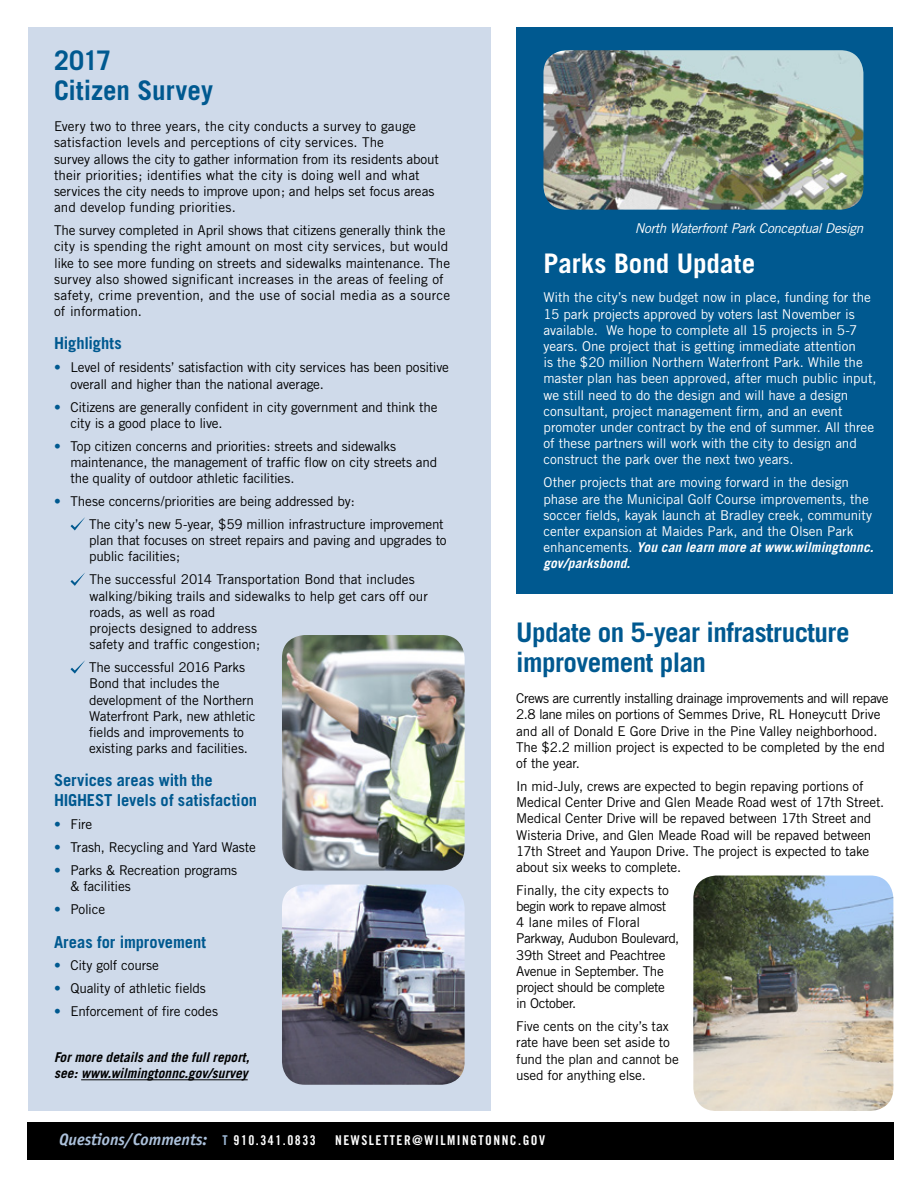
<style>
.page{position:relative;width:918px;height:1188px;background:#fff}
.page>*{position:absolute;margin:0;border:0;box-sizing:border-box;transform-origin:0 0}
.t1{font:700 27px/30px "Trade Gothic";letter-spacing:-.02em;color:#005990}
.t2{font:700 27px/30px "Trade Gothic";color:#005990}
.t3{font:700 27px "Trade Gothic";color:#fff}
.t4{font:700 16.5px/19.8px "Trade Gothic";letter-spacing:-.005em;color:#005990}
.t5{font:italic 700 16.5px "Officina San ITC";color:#acc1db}
.t6{font:13.5px/16.2px "Trade Gothic";letter-spacing:-.015em;color:#000}
.t7{font:13.5px/16.2px "Trade Gothic";letter-spacing:-.005em;color:#fff}
.t8{font:italic 700 13.5px/16.2px "Trade Gothic";color:#000}
.t9{font:italic 13.5px "Trade Gothic";letter-spacing:-.03em;color:#fff}
.t10{font:13.5px "Trade Gothic Bold Cond Twenty";letter-spacing:.11em;color:#fff}
.s1{color:#005990}
.s2{font-weight:700;font-style:italic}
.s3{font-family:"Trade Gothic Bold Cond Twenty";font-weight:400;font-style:normal;font-size:13.5px;color:#9eb8d5}
.s4{font-family:"Trade Gothic Bold Cond Twenty";font-weight:400;font-style:normal;font-size:13.5px;color:#fff}
</style>
<div class="page">
<div style="left:28px;top:27px;width:462px;height:1084px;background:#cfdaea"></div>
<hr style="left:81px;top:1079px;width:167px;height:1px;background:#000">
<svg style="left:71px;top:517px;width:14px;height:14px"></svg>
<svg style="left:71px;top:573px;width:14px;height:13px"></svg>
<svg style="left:71px;top:660px;width:14px;height:14px"></svg>
<div style="left:516px;top:27px;width:377px;height:566px;background:#005990"></div>
<div style="left:27px;top:1123px;width:866px;height:37px;background:#000"></div>
<img style="left:543px;top:50px;width:320px;height:160px">
<img style="left:693px;top:876px;width:200px;height:235px">
<img style="left:282px;top:635px;width:183px;height:236px">
<img style="left:282px;top:885px;width:183px;height:200px">
<h1 class="t2" style="left:54px;top:45px;width:161px">2017<br>Citizen Survey</h1>
<p class="t6" style="left:54px;top:118px;width:386px">Every two to three years, the city conducts a survey to gauge satisfaction levels and perceptions of city services. The<br>survey allows the city to gather information from its residents about their priorities; identifies what the city is doing well and what services the city needs to improve upon; and helps set focus areas and develop funding priorities.</p>
<p class="t6" style="left:54px;top:222px;width:398px">The survey completed in April shows that citizens generally think the city is spending the right amount on most city services, but would like to see more funding on streets and sidewalks maintenance. The survey also showed significant increases in the areas of feeling of safety, crime prevention, and the use of social media as a source of information.</p>
<p class="t4" style="left:54px;top:333px;width:69px">Highlights</p>
<p class="t6" style="left:70px;top:359px;width:380px;text-indent:-16px"><span class="s1">•</span> Level of residents’ satisfaction with city services has been positive overall and higher than the national average.</p>
<p class="t6" style="left:70px;top:398px;width:368px;text-indent:-16px"><span class="s1">•</span> Citizens are generally confident in city government and think the city is a good place to live.</p>
<p class="t6" style="left:70px;top:438px;width:368px;text-indent:-16px"><span class="s1">•</span> Top citizen concerns and priorities: streets and sidewalks maintenance, the management of traffic flow on city streets and the quality of outdoor athletic facilities.</p>
<p class="t6" style="left:89px;top:490px;width:356px;line-height:23px;text-indent:-35px"><span class="s1">•</span> These concerns/priorities are being addressed by:<br>The city’s new 5-year, $59 million infrastructure improvement</p>
<p class="t6" style="left:89px;top:532px;width:359px">plan that focuses on street repairs and paving and upgrades to public facilities;</p>
<p class="t6" style="left:89px;top:571px;width:340px">The successful 2014 Transportation Bond that includes walking/biking trails and sidewalks to help get cars off our roads, as well as road<br>projects designed to address<br>safety and traffic congestion;</p>
<p class="t6" style="left:89px;top:659px;width:168px">The successful 2016 Parks<br>Bond that includes the development of the Northern<br>Waterfront Park, new athletic fields and improvements to existing parks and facilities.</p>
<p class="t4" style="left:54px;top:770px;width:205px">Services areas with the<br>HIGHEST levels of satisfaction</p>
<p class="t6" style="left:54px;top:816px;width:40px"><span class="s1">•</span> Fire</p>
<p class="t6" style="left:54px;top:839px;width:203px"><span class="s1">•</span> Trash, Recycling and Yard Waste</p>
<p class="t6" style="left:70px;top:862px;width:168px;text-indent:-16px"><span class="s1">•</span> Parks &amp; Recreation programs &amp; facilities</p>
<p class="t6" style="left:54px;top:901px;width:53px"><span class="s1">•</span> Police</p>
<p class="t4" style="left:54px;top:931px;width:154px">Areas for improvement</p>
<p class="t6" style="left:54px;top:957px;width:107px"><span class="s1">•</span> City golf course</p>
<p class="t6" style="left:54px;top:980px;width:153px"><span class="s1">•</span> Quality of athletic fields</p>
<p class="t6" style="left:54px;top:1003px;width:166px"><span class="s1">•</span> Enforcement of fire codes</p>
<p class="t8" style="left:54px;top:1049px;width:197px">For more details and the full report, see: www.wilmingtonnc.gov/survey</p>
<p class="t9" style="left:635px;top:220px;width:230px">North Waterfront Park Conceptual Design</p>
<h1 class="t3" style="left:543px;top:247px;width:213px">Parks Bond Update</h1>
<p class="t7" style="left:543px;top:289px;width:335px">With the city’s new budget now in place, funding for the 15 park projects approved by voters last November is available. We hope to complete all 15 projects in 5-7 years. One project that is getting immediate attention<br>is the $20 million Northern Waterfront Park. While the master plan has been approved, after much public input, we still need to do the design and will have a design consultant, project management firm, and an event promoter under contract by the end of summer. All three of these partners will work with the city to design and construct the park over the next two years.</p>
<p class="t7" style="left:543px;top:474px;width:332px">Other projects that are moving forward in the design phase are the Municipal Golf Course improvements, the soccer fields, kayak launch at Bradley creek, community center expansion at Maides Park, and the Olsen Park enhancements. <span class="s2">You can learn more at www.wilmingtonnc. gov/parksbond.</span></p>
<h1 class="t1" style="left:516px;top:617px;width:335px">Update on 5-year infrastructure improvement plan</h1>
<p class="t6" style="left:516px;top:690px;width:374px">Crews are currently installing drainage improvements and will repave 2.8 lane miles on portions of Semmes Drive, RL Honeycutt Drive and all of Donald E Gore Drive in the Pine Valley neighborhood.<br>The $2.2 million project is expected to be completed by the end of the year.</p>
<p class="t6" style="left:516px;top:778px;width:370px">In mid-July, crews are expected to begin repaving portions of Medical Center Drive and Glen Meade Road west of 17th Street.<br>Medical Center Drive will be repaved between 17th Street and Wisteria Drive, and Glen Meade Road will be repaved between 17th Street and Yaupon Drive. The project is expected to take about six weeks to complete.</p>
<p class="t6" style="left:516px;top:882px;width:165px">Finally, the city expects to begin work to repave almost<br>4 lane miles of Floral<br>Parkway, Audubon Boulevard,<br>39th Street and Peachtree<br>Avenue in September. The project should be complete<br>in October.</p>
<p class="t6" style="left:516px;top:1018px;width:164px">Five cents on the city’s tax rate have been set aside to fund the plan and cannot be used for anything else.</p>
<p class="t5" style="left:59px;top:1129px;width:258px">Questions/Comments: <span class="s3">T</span> <span class="s4">910.341.0833</span></p>
<p class="t10" style="left:335px;top:1132px;width:211px">NEWSLETTER@WILMINGTONNC.GOV</p>
</div>
